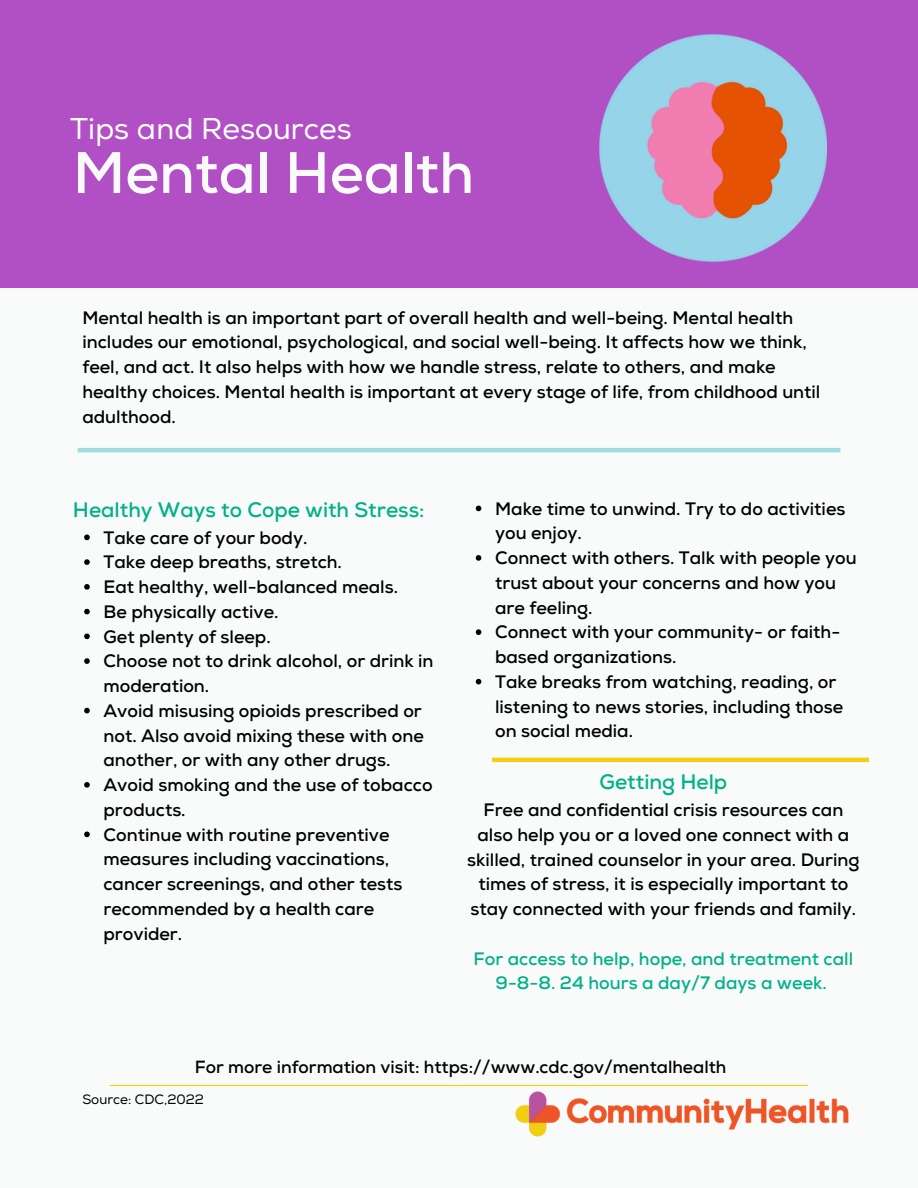
<style>
.page{position:relative;width:918px;height:1188px;background:#f9fbfb}
.page>*{position:absolute;margin:0;border:0;box-sizing:border-box;transform-origin:0 0}
.t1{font:700 58.35px "Nexa";color:#f9fbfb}
.t2{font:30px "Nexa";color:#fff}
.t3{font:700 21px "Nexa";color:#00b189}
.t4{font:700 18px/24.8px "Nexa";color:#000}
.t5{font:700 18px/24.8px "Nexa";color:#00b189;text-align:center}
.t6{font:700 17.55px "Nexa";color:#000}
.t7{font:13.5px "Nexa";color:#000}
</style>
<div class="page">
<div style="left:0;top:0;width:918px;height:287px;background:#b14fc5"></div>
<img style="left:515px;top:1091px;width:334px;height:46px">
<hr style="left:109px;top:1085px;width:699px;height:1px;background:#f4ce17">
<img style="left:599px;top:34px;width:227px;height:228px">
<svg style="left:84px;top:535px;width:6px;height:5px"></svg>
<svg style="left:84px;top:559px;width:6px;height:6px"></svg>
<svg style="left:84px;top:584px;width:6px;height:6px"></svg>
<svg style="left:84px;top:609px;width:6px;height:5px"></svg>
<svg style="left:84px;top:634px;width:6px;height:5px"></svg>
<svg style="left:84px;top:658px;width:6px;height:6px"></svg>
<svg style="left:84px;top:708px;width:6px;height:5px"></svg>
<svg style="left:84px;top:782px;width:6px;height:6px"></svg>
<svg style="left:84px;top:832px;width:6px;height:5px"></svg>
<svg style="left:476px;top:506px;width:5px;height:5px"></svg>
<svg style="left:476px;top:555px;width:5px;height:6px"></svg>
<svg style="left:476px;top:629px;width:5px;height:6px"></svg>
<svg style="left:476px;top:679px;width:5px;height:5px"></svg>
<hr style="left:492px;top:758px;width:377px;height:4px;background:#f4ce17">
<hr style="left:78px;top:448px;width:762px;height:4px;background:#a2dbdf">
<h2 class="t2" style="left:70px;top:111px;width:283px">Tips and Resources</h2>
<h1 class="t1" style="left:73px;top:138px;width:403px">Mental Health</h1>
<p class="t4" style="left:82px;top:306px;width:740px">Mental health is an important part of overall health and well-being. Mental health includes our emotional, psychological, and social well-being. It affects how we think, feel, and act. It also helps with how we handle stress, relate to others, and make healthy choices. Mental health is important at every stage of life, from childhood until adulthood.</p>
<p class="t3" style="left:73px;top:497px;width:353px">Healthy Ways to Cope with Stress:</p>
<p class="t4" style="left:495px;top:497px;width:363px">Make time to unwind. Try to do activities you enjoy.<br>Connect with others. Talk with people you trust about your concerns and how you are feeling.<br>Connect with your community- or faith&shy;based organizations.<br>Take breaks from watching, reading, or listening to news stories, including those on social media.</p>
<p class="t3" style="left:599px;top:769px;width:129px">Getting Help</p>
<p class="t4" style="left:467px;top:798px;width:394px;text-align:center">Free and confidential crisis resources can also help you or a loved one connect with a skilled, trained counselor in your area. During times of stress, it is especially important to stay connected with your friends and family.</p>
<p class="t5" style="left:474px;top:947px;width:381px">For access to help, hope, and treatment call<br>9-8-8. 24 hours a day/7 days a week.</p>
<p class="t4" style="left:103px;top:526px;width:332px">Take care of your body.<br>Take deep breaths, stretch.<br>Eat healthy, well-balanced meals.<br>Be physically active.<br>Get plenty of sleep.<br>Choose not to drink alcohol, or drink in moderation.<br>Avoid misusing opioids prescribed or not. Also avoid mixing these with one another, or with any other drugs.<br>Avoid smoking and the use of tobacco products.<br>Continue with routine preventive measures including vaccinations, cancer screenings, and other tests recommended by a health care provider.</p>
<p class="t6" style="left:195px;top:1056px;width:533px">For more information visit: https://www.cdc.gov/mentalhealth</p>
<p class="t7" style="left:82px;top:1091px;width:123px">Source: CDC,2022</p>
</div>
